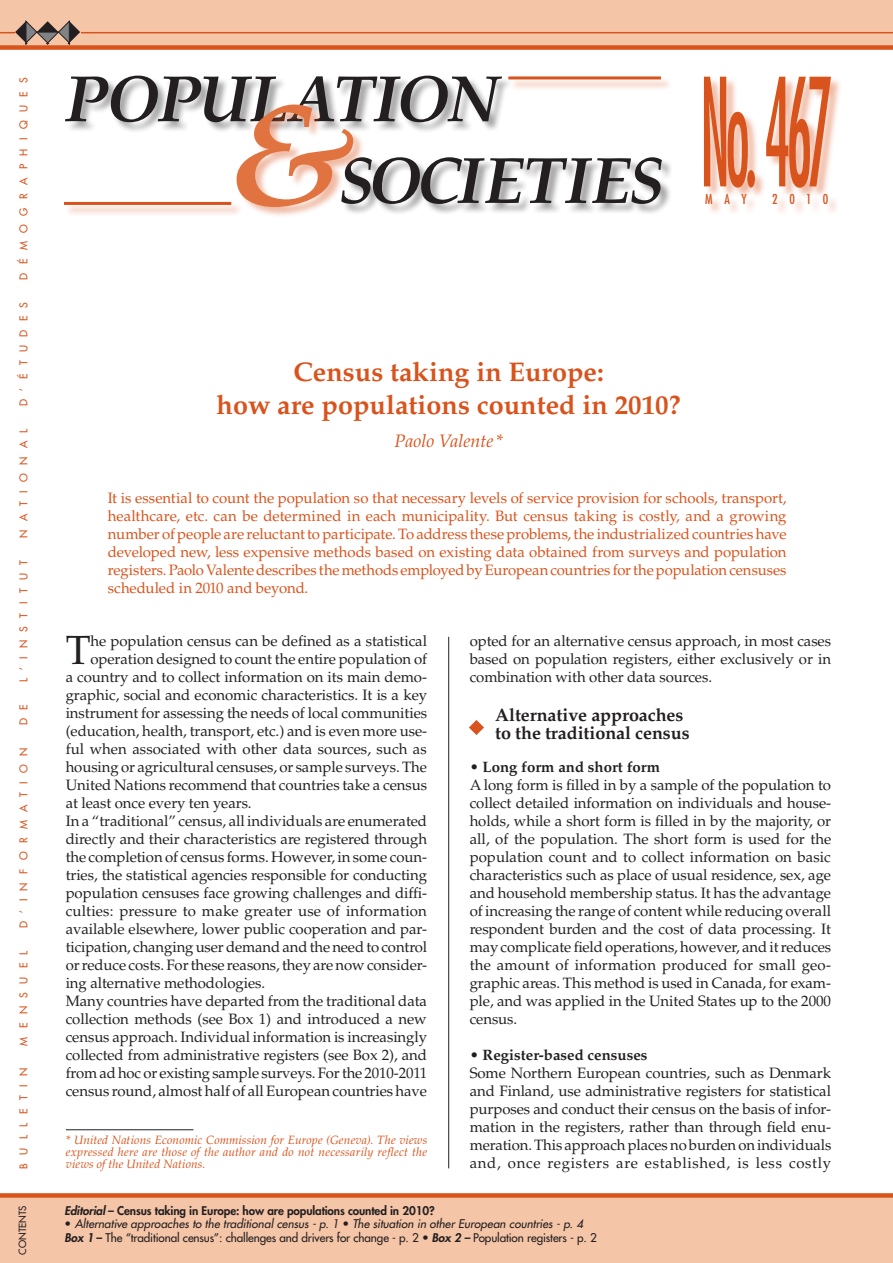
<style>
.page{position:relative;width:893px;height:1263px;background:#fff}
.page>*{position:absolute;margin:0;border:0;box-sizing:border-box;transform-origin:0 0}
.Résumé_-_Titre{font:condensed 145.5px "Futura Std";color:#d9531c;scale:.44 1}
.Résumé_-_Titre-2{font:italic 700 143.85px "Palatino LT Std";color:#e0733f;scale:1.1 1}
.Résumé_-_Titre-3{font:italic 700 65.55px "Palatino LT Std";letter-spacing:-.04em;color:#231f20}
.Lettrine{font:40.65px "Palatino LT Std";color:#231f20}
.Titre_édito{font:700 27px/33px "Palatino LT Std";color:#d9531c;text-align:center}
.Inter_titre{font:700 18px "Palatino LT Std";letter-spacing:-.005em;color:#231f20}
.Titre_édito-2{font:italic 18px "Palatino LT Std";color:#d9531c}
.Premier_parapgraph{font:15px/18px "Palatino LT Std";letter-spacing:-.005em;color:#231f20;text-align:justify}
.Chapeau{font:15px/18px "Palatino LT Std";letter-spacing:-.01em;color:#d9531c;text-align:justify}
.Lettrine-2{font:15px "Palatino LT Std";letter-spacing:-.005em;color:#231f20}
.Sous-titre{font:700 15px "Palatino LT Std";color:#231f20}
.Résumé_-_Titre-4{font:condensed 13.35px "Futura Std";letter-spacing:.84em;color:#d9531c}
.Référence_des_aute{font:italic 12px/12px "Palatino LT Std";letter-spacing:.015em;color:#d9531c;text-align:justify}
.t1{font:500 11.7px "Futura Std";letter-spacing:-.01em;color:#231f20}
.t2{font:italic 500 11.7px "Futura Std";letter-spacing:.005em;color:#231f20}
.t3{font:800 11.7px "Futura Std";letter-spacing:-.01em;color:#231f20}
.t4{font:500 10.5px "Futura Std";letter-spacing:.8em;color:#d9531c}
.t5{font:500 9.75px "Futura Std";color:#231f20}
.s1{font-style:italic}
.s2{font-weight:800;font-style:normal}
.s3{font-style:normal}
.s4{font-weight:800;font-style:italic}
.s5{font-weight:800}
</style>
<div class="page">
<div style="left:0;top:0;width:893px;height:45px;background:#f5c5a7"></div>
<div style="left:0;top:45px;width:893px;height:5px;background:#d9531c"></div>
<div style="left:0;top:1195px;width:893px;height:68px;background:#f5c5a7"></div>
<div style="left:0;top:1193px;width:893px;height:5px;background:#d9531c"></div>
<hr style="left:0;top:32px;width:893px;height:1px;background:#d9531c">
<hr style="left:66px;top:1129px;width:127px;height:1px;background:#231f20">
<svg style="left:15px;top:21px;width:65px;height:23px"></svg>
<hr style="left:448px;top:637px;width:1px;height:531px;background:#231f20">
<svg style="left:469px;top:720px;width:15px;height:15px"></svg>
<div style="left:66px;top:77px;width:447px;height:57px;background:#231f20;opacity:.4"></div>
<div style="left:342px;top:158px;width:331px;height:57px;background:#231f20;opacity:.4"></div>
<div style="left:237px;top:105px;width:128px;height:113px;background:#d9531c;opacity:.4"></div>
<div style="left:509px;top:77px;width:163px;height:15px;background:#d9531c;opacity:.4"></div>
<hr style="left:508px;top:76px;width:153px;height:3px;background:#d9531c">
<div style="left:64px;top:202px;width:179px;height:15px;background:#d9531c;opacity:.4"></div>
<hr style="left:64px;top:202px;width:167px;height:3px;background:#d9531c">
<div style="left:705px;top:77px;width:137px;height:139px;background:#d9531c;opacity:.4"></div>
<p class="t4" style="left:17px;top:280px;width:204px;rotate:-90deg">DÉMOGRAPHIQUES</p>
<p class="t4" style="left:17px;top:406px;width:106px;rotate:-90deg">D’ÉTUDES</p>
<p class="t4" style="left:17px;top:538px;width:111px;rotate:-90deg">NATIONAL</p>
<p class="t4" style="left:17px;top:682px;width:123px;rotate:-90deg">L’INSTITUT</p>
<p class="t4" style="left:17px;top:725px;width:22px;rotate:-90deg">D E</p>
<p class="t4" style="left:17px;top:928px;width:182px;rotate:-90deg">D’INFORMATION</p>
<p class="t4" style="left:17px;top:1046px;width:97px;rotate:-90deg">MENSUEL</p>
<p class="t4" style="left:17px;top:1168px;width:102px;rotate:-90deg">BULLETIN</p>
<p class="t5" style="left:17px;top:1254px;width:51px;rotate:-90deg">CONTENTS</p>
<p class="Résumé_-_Titre-3" style="left:64px;top:60px;width:436px">POPULATION</p>
<p class="Résumé_-_Titre-2" style="left:225px;top:71px;width:121px">&amp;</p>
<p class="Résumé_-_Titre-3" style="left:338px;top:142px;width:328px">SOCIETIES</p>
<p class="Résumé_-_Titre" style="left:700px;top:45px;width:304px">No. 467</p>
<p class="Résumé_-_Titre-4" style="left:705px;top:191px;width:43px">MAY</p>
<p class="Résumé_-_Titre-4" style="left:772px;top:191px;width:57px">2010</p>
<p class="Titre_édito" style="left:216px;top:356px;width:466px">Census taking in Europe:<br>how are populations counted in 2010?</p>
<p class="Titre_édito-2" style="left:394px;top:430px;width:110px">Paolo Valente*</p>
<p class="Chapeau" style="left:108px;top:489px;width:680px">It is essential to count the population so that necessary levels of service provision for schools, transport, healthcare, etc. can be determined in each municipality. But census taking is costly, and a growing number of people are reluctant to participate. To address these problems, the industrialized countries have developed new, less expensive methods based on existing data obtained from surveys and population registers. Paolo Valente describes the methods employed by European countries for the population censuses scheduled in 2010 and beyond.</p>
<p class="Lettrine" style="left:66px;top:626px;width:26px">T</p>
<p class="Lettrine-2" style="left:90px;top:632px;width:338px">he population census can be defined as a statistical</p>
<p class="Lettrine-2" style="left:90px;top:650px;width:338px">operation designed to count the entire population of</p>
<p class="Lettrine-2" style="left:66px;top:668px;width:363px">a country and to collect information on its main demo-</p>
<p class="Lettrine-2" style="left:66px;top:686px;width:363px">graphic, social and economic characteristics. It is a key</p>
<p class="Lettrine-2" style="left:66px;top:704px;width:363px">instrument for assessing the needs of local communities</p>
<p class="Lettrine-2" style="left:66px;top:722px;width:363px">(education, health, transport, etc.) and is even more use-</p>
<p class="Lettrine-2" style="left:66px;top:740px;width:363px">ful when associated with other data sources, such as</p>
<p class="Lettrine-2" style="left:66px;top:758px;width:363px">housing or agricultural censuses, or sample surveys. The</p>
<p class="Lettrine-2" style="left:66px;top:776px;width:363px">United Nations recommend that countries take a census</p>
<p class="Lettrine-2" style="left:66px;top:794px;width:188px">at least once every ten years.</p>
<p class="Premier_parapgraph" style="left:66px;top:812px;width:363px">In a “traditional” census, all individuals are enumerated directly and their characteristics are registered through the completion of census forms. However, in some coun&shy;tries, the statistical agencies responsible for conducting population censuses face growing challenges and diffi&shy;culties: pressure to make greater use of information available elsewhere, lower public cooperation and par&shy;ticipation, changing user demand and the need to control or reduce costs. For these reasons, they are now consider&shy;ing alternative methodologies.</p>
<p class="Premier_parapgraph" style="left:66px;top:992px;width:363px">Many countries have departed from the traditional data collection methods (see Box 1) and introduced a new census approach. Individual information is increasingly collected from administrative registers (see Box 2), and from ad hoc or existing sample surveys. For the 2010-2011 census round, almost half of all European countries have</p>
<p class="Référence_des_aute" style="left:66px;top:1134px;width:363px">* United Nations Economic Commission for Europe (Geneva). The views expressed here are those of the author and do not necessarily reflect the views of the United Nations.</p>
<p class="Premier_parapgraph" style="left:470px;top:632px;width:363px">opted for an alternative census approach, in most cases based on population registers, either exclusively or in combination with other data sources.</p>
<p class="Inter_titre" style="left:495px;top:704px;width:190px">Alternative approaches</p>
<p class="Inter_titre" style="left:495px;top:722px;width:196px">to the traditional census</p>
<p class="Sous-titre" style="left:470px;top:758px;width:192px">• Long form and short form</p>
<p class="Premier_parapgraph" style="left:470px;top:776px;width:363px">A long form is filled in by a sample of the population to collect detailed information on individuals and house&shy;holds, while a short form is filled in by the majority, or all, of the population. The short form is used for the population count and to collect information on basic characteristics such as place of usual residence, sex, age and household membership status. It has the advantage of increasing the range of content while reducing overall respondent burden and the cost of data processing. It may complicate field operations, however, and it reduces the amount of information produced for small geo&shy;graphic areas. This method is used in Canada, for exam&shy;ple, and was applied in the United States up to the 2000 census.</p>
<p class="Sous-titre" style="left:470px;top:1046px;width:179px">• Register-based censuses</p>
<p class="Premier_parapgraph" style="left:470px;top:1064px;width:363px">Some Northern European countries, such as Denmark and Finland, use administrative registers for statistical purposes and conduct their census on the basis of infor&shy;mation in the registers, rather than through field enu&shy;meration. This approach places no burden on individuals and, once registers are established, is less costly</p>
<p class="t3" style="left:65px;top:1203px;width:372px"><span class="s1">Editorial</span> – Census taking in Europe: how are populations counted in 2010?</p>
<p class="t2" style="left:65px;top:1217px;width:520px"><span class="s2">•</span> Alternative approaches to the traditional census - p. 1 <span class="s3">•</span> The situation in other European countries - p. 4</p>
<p class="t1" style="left:65px;top:1230px;width:534px"><span class="s4">Box 1</span> <span class="s5">–</span> The “traditional census”: challenges and drivers for change - p. 2 • <span class="s4">Box 2 –</span> Population registers - p. 2</p>
</div>
